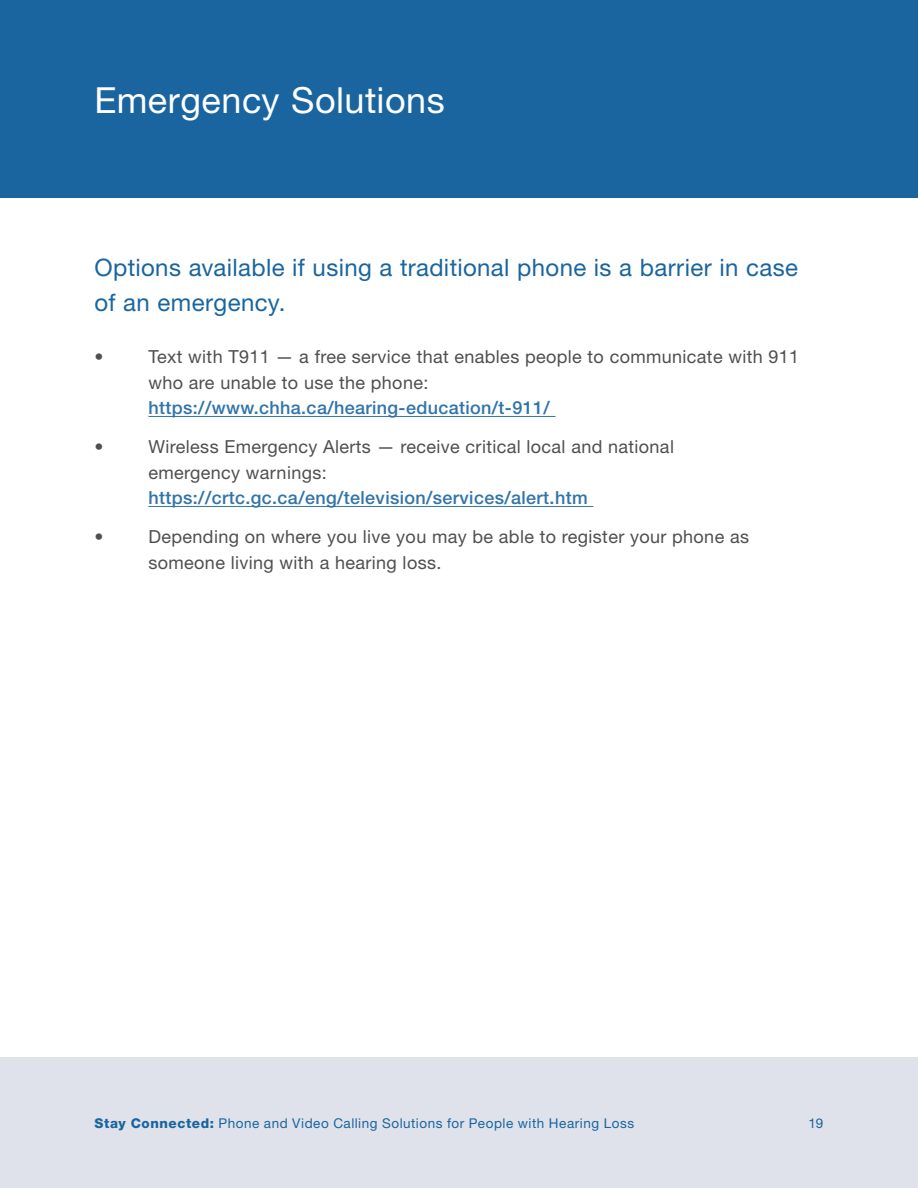
<style>
.page{position:relative;width:918px;height:1188px;background:#fff}
.page>*{position:absolute;margin:0;border:0;box-sizing:border-box;transform-origin:0 0}
.Chapter{font:36px "Helvetica Neue LT Std";letter-spacing:.015em;color:#fff}
.Subheader{font:24px/34.5px "Helvetica Neue LT Std";letter-spacing:.015em;color:#1a659f}
.t1{font:18px/25.5px "Helvetica Neue LT Std";letter-spacing:.02em;color:#504f4f}
.Body__Indent_Link{font:500 18px "Helvetica Neue LT Std";letter-spacing:.02em;color:#3174a9}
.t2{font:13.5px "Helvetica Neue LT Std";letter-spacing:.04em;color:#1a659f}
.s1{font-weight:800}
</style>
<div class="page">
<div style="left:0;top:1058px;width:918px;height:130px;background:#dfe2ea"></div>
<div style="left:0;top:0;width:918px;height:198px;background:#1a659f"></div>
<hr style="left:148px;top:416px;width:408px;height:1px;background:#3174a9">
<hr style="left:148px;top:506px;width:445px;height:1px;background:#3174a9">
<p class="Chapter" style="left:94px;top:79px;width:352px">Emergency Solutions</p>
<p class="Subheader" style="left:94px;top:250px;width:705px">Options available if using a traditional phone is a barrier in case of an emergency.</p>
<p class="t1" style="left:94px;top:344px;width:10px">•</p>
<p class="t1" style="left:148px;top:344px;width:652px">Text with T911 — a free service that enables people to communicate with 911 who are unable to use the phone:</p>
<p class="Body__Indent_Link" style="left:148px;top:397px;width:403px">https://www.chha.ca/hearing-education/t-911/</p>
<p class="t1" style="left:94px;top:434px;width:10px">•</p>
<p class="t1" style="left:148px;top:434px;width:527px">Wireless Emergency Alerts — receive critical local and national emergency warnings:</p>
<p class="Body__Indent_Link" style="left:148px;top:487px;width:441px">https://crtc.gc.ca/eng/television/services/alert.htm</p>
<p class="t1" style="left:94px;top:524px;width:10px">•</p>
<p class="t1" style="left:148px;top:524px;width:602px">Depending on where you live you may be able to register your phone as someone living with a hearing loss.</p>
<p class="t2" style="left:94px;top:1115px;width:541px"><span class="s1">Stay Connected:</span> Phone and Video Calling Solutions for People with Hearing Loss</p>
<p class="t2" style="left:809px;top:1115px;width:16px">19</p>
</div>
